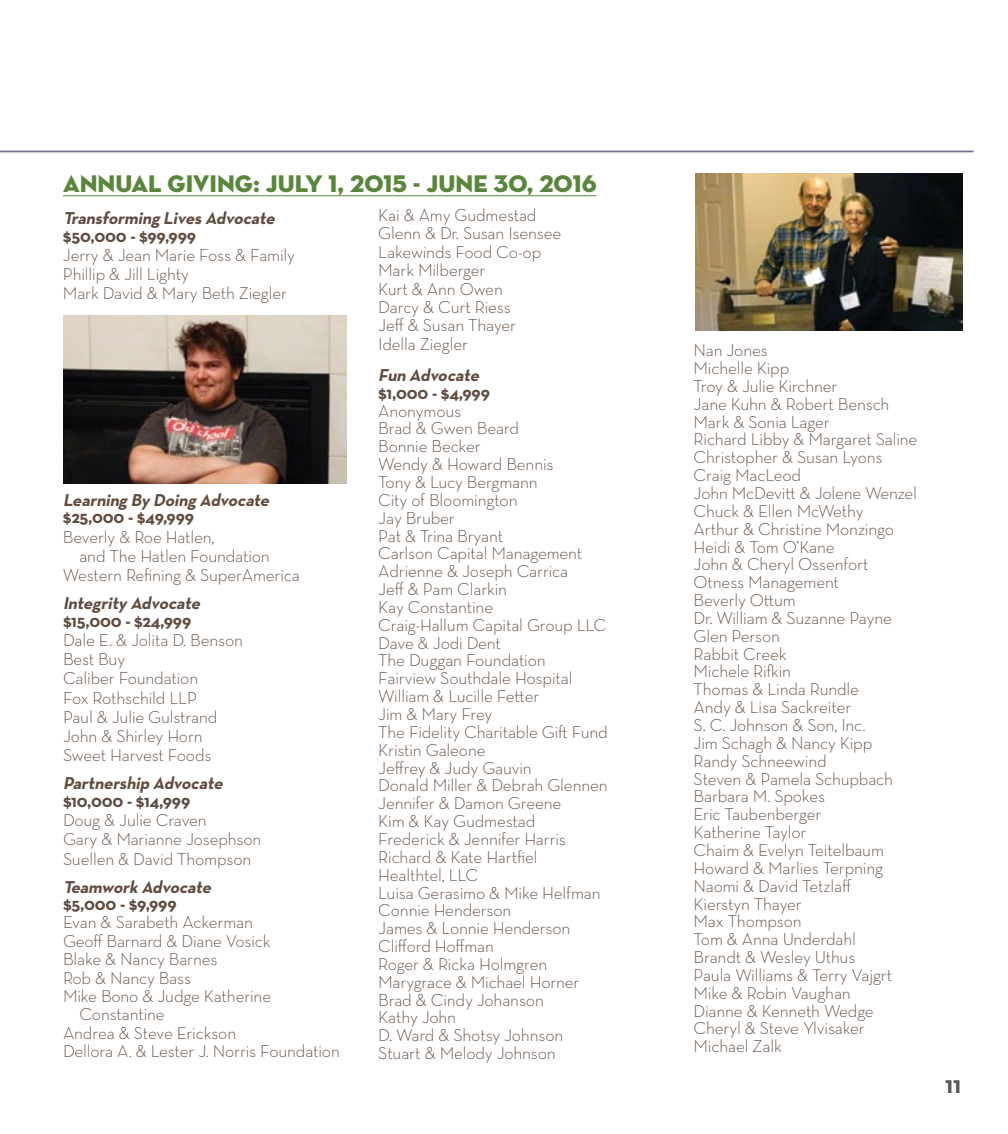
<style>
.page{position:relative;width:1008px;height:1134px;background:#fff}
.page>*{position:absolute;margin:0;border:0;box-sizing:border-box;transform-origin:0 0}
.t1{font:24.5px "Neutraface Display Titling";color:#5a863c}
.t2{font:700 24.5px "Neutraface Text";color:#58595b}
.t3{font:300 17.5px/17.8px "Neutraface Text";letter-spacing:-.01em;color:#614b3f}
.t4{font:italic 700 17.5px "Neutraface Text";color:#614b3f}
.t5{font:700 17.5px "Neutraface Text";letter-spacing:-.01em;color:#614b3f}
</style>
<div class="page">
<hr style="left:63px;top:195px;width:534px;height:1px;background:#5a863c">
<img style="left:696px;top:173px;width:267px;height:158px">
<hr style="left:0;top:151px;width:974px;height:1px;background:#796c8e">
<img style="left:63px;top:315px;width:283px;height:169px">
<h1 class="t1" style="left:63px;top:169px;width:535px">ANNUAL GIVING: JULY 1, 2015 - JUNE 30, 2016</h1>
<p class="t4" style="left:63px;top:207px;width:217px">Transforming LivesAdvocate</p>
<p class="t5" style="left:63px;top:224px;width:135px">$50,000 - $99,999</p>
<p class="t3" style="left:63px;top:245px;width:234px;line-height:19.2px">Jerry &amp; Jean Marie Foss &amp; Family<br>Phillip &amp; Jill Lighty<br>Mark David &amp; Mary Beth Ziegler</p>
<p class="t4" style="left:63px;top:489px;width:212px">Learning By Doing Advocate</p>
<p class="t5" style="left:63px;top:506px;width:133px">$25,000 - $49,999</p>
<p class="t3" style="left:63px;top:527px;width:153px">Beverly &amp; Roe Hatlen,</p>
<p class="t3" style="left:79px;top:547px;width:192px">and The Hatlen Foundation</p>
<p class="t3" style="left:63px;top:566px;width:238px">Western Refining &amp; SuperAmerica</p>
<p class="t4" style="left:63px;top:592px;width:143px">Integrity Advocate</p>
<p class="t5" style="left:63px;top:609px;width:130px">$15,000 - $24,999</p>
<p class="t3" style="left:63px;top:630px;width:182px;line-height:19.2px">Dale E. &amp; Jolita D. Benson<br>Best Buy<br>Caliber Foundation<br>Fox Rothschild LLP<br>Paul &amp; Julie Gulstrand<br>John &amp; Shirley Horn<br>Sweet Harvest Foods</p>
<p class="t4" style="left:63px;top:772px;width:165px">Partnership Advocate</p>
<p class="t5" style="left:63px;top:790px;width:129px">$10,000 - $14,999</p>
<p class="t3" style="left:63px;top:810px;width:200px;line-height:19.2px">Doug &amp; Julie Craven<br>Gary &amp; Marianne Josephson<br>Suellen &amp; David Thompson</p>
<p class="t4" style="left:63px;top:875px;width:154px">Teamwork Advocate</p>
<p class="t5" style="left:63px;top:893px;width:115px">$5,000 - $9,999</p>
<p class="t3" style="left:63px;top:913px;width:192px">Evan &amp; Sarabeth Ackerman</p>
<p class="t3" style="left:63px;top:932px;width:209px">Geoff Barnard &amp; Diane Vosick</p>
<p class="t3" style="left:63px;top:950px;width:156px">Blake &amp; Nancy Barnes</p>
<p class="t3" style="left:63px;top:968px;width:130px">Rob &amp; Nancy Bass</p>
<p class="t3" style="left:63px;top:987px;width:210px">Mike Bono &amp; Judge Katherine</p>
<p class="t3" style="left:79px;top:1005px;width:87px">Constantine</p>
<p class="t3" style="left:63px;top:1024px;width:175px">Andrea &amp; Steve Erickson</p>
<p class="t3" style="left:63px;top:1042px;width:278px">Dellora A. &amp; Lester J. Norris Foundation</p>
<p class="t3" style="left:378px;top:206px;width:184px;line-height:18.4px">Kai &amp; Amy Gudmestad<br>Glenn &amp; Dr. Susan Isensee<br>Lakewinds Food Co-op<br>Mark Milberger<br>Kurt &amp; Ann Owen<br>Darcy &amp; Curt Riess<br>Jeff &amp; Susan Thayer<br>Idella Ziegler</p>
<p class="t4" style="left:378px;top:364px;width:106px">Fun Advocate</p>
<p class="t5" style="left:378px;top:382px;width:113px">$1,000 - $4,999</p>
<p class="t3" style="left:378px;top:401px;width:231px">Anonymous<br>Brad &amp; Gwen Beard<br>Bonnie Becker<br>Wendy &amp; Howard Bennis<br>Tony &amp; Lucy Bergmann<br>City of Bloomington<br>Jay Bruber<br>Pat &amp; Trina Bryant<br>Carlson Capital Management<br>Adrienne &amp; Joseph Carrica<br>Jeff &amp; Pam Clarkin<br>Kay Constantine<br>Craig-Hallum Capital Group LLC<br>Dave &amp; Jodi Dent<br>The Duggan Foundation<br>Fairview Southdale Hospital<br>William &amp; Lucille Fetter<br>Jim &amp; Mary Frey<br>The Fidelity Charitable Gift Fund<br>Kristin Galeone<br>Jeffrey &amp; Judy Gauvin<br>Donald Miller &amp; Debrah Glennen<br>Jennifer &amp; Damon Greene<br>Kim &amp; Kay Gudmestad<br>Frederick &amp; Jennifer Harris<br>Richard &amp; Kate Hartfiel<br>Healthtel, LLC<br>Luisa Gerasimo &amp; Mike Helfman<br>Connie Henderson<br>James &amp; Lonnie Henderson<br>Clifford Hoffman<br>Roger &amp; Ricka Holmgren<br>Marygrace &amp; Michael Horner<br>Brad &amp; Cindy Johanson<br>Kathy John<br>D. Ward &amp; Shotsy Johnson<br>Stuart &amp; Melody Johnson</p>
<p class="t3" style="left:694px;top:341px;width:225px">Nan Jones<br>Michelle Kipp<br>Troy &amp; Julie Kirchner<br>Jane Kuhn &amp; Robert Bensch<br>Mark &amp; Sonia Lager<br>Richard Libby &amp; Margaret Saline<br>Christopher &amp; Susan Lyons<br>Craig MacLeod<br>John McDevitt &amp; Jolene Wenzel<br>Chuck &amp; Ellen McWethy<br>Arthur &amp; Christine Monzingo<br>Heidi &amp; Tom O’Kane<br>John &amp; Cheryl Ossenfort<br>Otness Management<br>Beverly Ottum<br>Dr. William &amp; Suzanne Payne<br>Glen Person<br>Rabbit Creek<br>Michele Rifkin<br>Thomas &amp; Linda Rundle<br>Andy &amp; Lisa Sackreiter<br>S. C. Johnson &amp; Son, Inc.<br>Jim Schagh &amp; Nancy Kipp<br>Randy Schneewind<br>Steven &amp; Pamela Schupbach<br>Barbara M. Spokes<br>Eric Taubenberger<br>Katherine Taylor<br>Chaim &amp; Evelyn Teitelbaum<br>Howard &amp; Marlies Terpning<br>Naomi &amp; David Tetzlaff<br>Kierstyn Thayer<br>Max Thompson<br>Tom &amp; Anna Underdahl<br>Brandt &amp; Wesley Uthus<br>Paula Williams &amp; Terry Vajgrt<br>Mike &amp; Robin Vaughan<br>Dianne &amp; Kenneth Wedge<br>Cheryl &amp; Steve Ylvisaker<br>Michael Zalk</p>
<h1 class="t2" style="left:945px;top:1069px;width:18px">11</h1>
</div>
